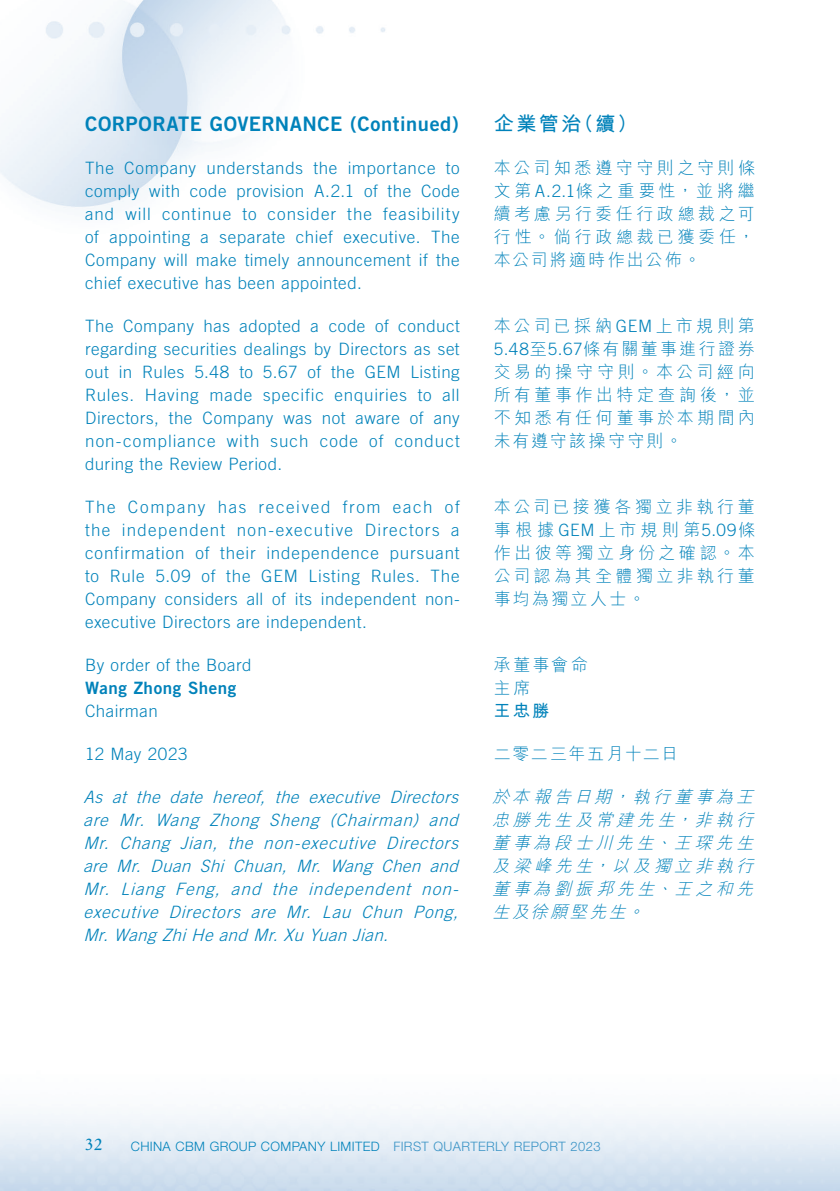
<style>
.page{position:relative;width:840px;height:1191px;background:#fff}
.page>*{position:absolute;margin:0;border:0;box-sizing:border-box;transform-origin:0 0}
.t1{font:20px "Trade Gothic LT Std Bd 2";letter-spacing:.03em;color:#0082ba}
.t2{font:700 20px "M Hei HK";color:#0082ba}
.t3{font:300 17px/23px "Trade Gothic LT Std";letter-spacing:.03em;color:#0082ba;text-align:justify}
.t4{font:italic 300 17px/23px "Trade Gothic LT Std";color:#0082ba;text-align:justify}
.t5{font:300 17px/23px "M Hei HK";letter-spacing:.2em;color:#0082ba;text-align:justify}
.t6{font:italic 300 17px/23px "M Hei HK";color:#0082ba;text-align:justify}
.t7{font:17px "Trade Gothic LT Std Bd 2";letter-spacing:.03em;color:#0082ba}
.t8{font:300 17px "M Hei HK";letter-spacing:.085em;color:#0082ba}
.t9{font:700 17px "M Hei HK";color:#0082ba}
.t10{font:17px "Stempel Garamond LT Std";color:#0082ba}
.t11{font:300 13px "Helvetica Neue LT Std";letter-spacing:.03em;color:#0082ba}
.s1{font-family:"Trade Gothic LT Std"}
.s2{color:#3993c5}
</style>
<div class="page">
<img style="left:0;top:0;width:839px;height:1191px">
<p class="t1" style="left:85px;top:112px;width:375px">CORPORATE GOVERNANCE (Continued)</p>
<p class="t3" style="left:85px;top:156px;width:376px">The Company understands the importance to comply with code provision A.2.1 of the Code and will continue to consider the feasibility of appointing a separate chief executive. The Company will make timely announcement if the chief executive has been appointed.</p>
<p class="t3" style="left:85px;top:314px;width:376px">The Company has adopted a code of conduct regarding securities dealings by Directors as set out in Rules 5.48 to 5.67 of the GEM Listing Rules. Having made specific enquiries to all Directors, the Company was not aware of any non-compliance with such code of conduct during the Review Period.</p>
<p class="t3" style="left:85px;top:495px;width:376px">The Company has received from each of the independent non-executive Directors a confirmation of their independence pursuant to Rule 5.09 of the GEM Listing Rules. The Company considers all of its independent non&shy;executive Directors are independent.</p>
<p class="t3" style="left:85px;top:653px;width:168px">By order of the Board</p>
<p class="t7" style="left:85px;top:677px;width:153px">Wang Zhong Sheng</p>
<p class="t3" style="left:85px;top:699px;width:74px">Chairman</p>
<p class="t3" style="left:85px;top:742px;width:104px">12 May 2023</p>
<p class="t4" style="left:83px;top:785px;width:381px">As at the date hereof, the executive Directors are Mr. Wang Zhong Sheng (Chairman) and Mr. Chang Jian, the non-executive Directors are Mr. Duan Shi Chuan, Mr. Wang Chen and Mr. Liang Feng, and the independent non&shy;executive Directors are Mr. Lau Chun Pong, Mr.Wang ZhiHe and Mr.Xu Yuan Jian.</p>
<p class="t2" style="left:493px;top:109px;width:145px">企業管治（續）</p>
<p class="t5" style="left:493px;top:156px;width:262px">本公司知悉遵守守則之守則條文第<span class="s1">A.2.1</span>條之重要性，並將繼續考慮另行委任行政總裁之可行性。倘行政總裁已獲委任，本公司將適時作出公佈。</p>
<p class="t5" style="left:493px;top:314px;width:262px">本公司已採納<span class="s1">GEM</span>上市規則第<span class="s1">5.48</span>至<span class="s1">5.67</span>條有關董事進行證券交易的操守守則。本公司經向所有董事作出特定查詢後，並不知悉有任何董事於本期間內未有遵守該操守守則。</p>
<p class="t5" style="left:493px;top:495px;width:262px">本公司已接獲各獨立非執行董事根據<span class="s1">GEM</span>上市規則第<span class="s1">5.09</span>條作出彼等獨立身份之確認。本公司認為其全體獨立非執行董事均為獨立人士。</p>
<p class="t5" style="left:493px;top:653px;width:96px">承董事會命主席</p>
<p class="t9" style="left:493px;top:698px;width:57px">王忠勝</p>
<p class="t8" style="left:493px;top:745px;width:186px">二零二三年五月十二日</p>
<p class="t6" style="left:491px;top:784px;width:267px">於本報告日期，執行董事為王忠勝先生及常建先生，非執行董事為段士川先生、王琛先生及梁峰先生，以及獨立非執行董事為劉振邦先生、王之和先生及徐願堅先生。</p>
<p class="t10" style="left:85px;top:1134px;width:19px">32</p>
<p class="t11" style="left:131px;top:1138px;width:471px">CHINA CBM GROUP COMPANY LIMITED <span class="s2">FIRST QUARTERLY REPORT 2023</span></p>
</div>
